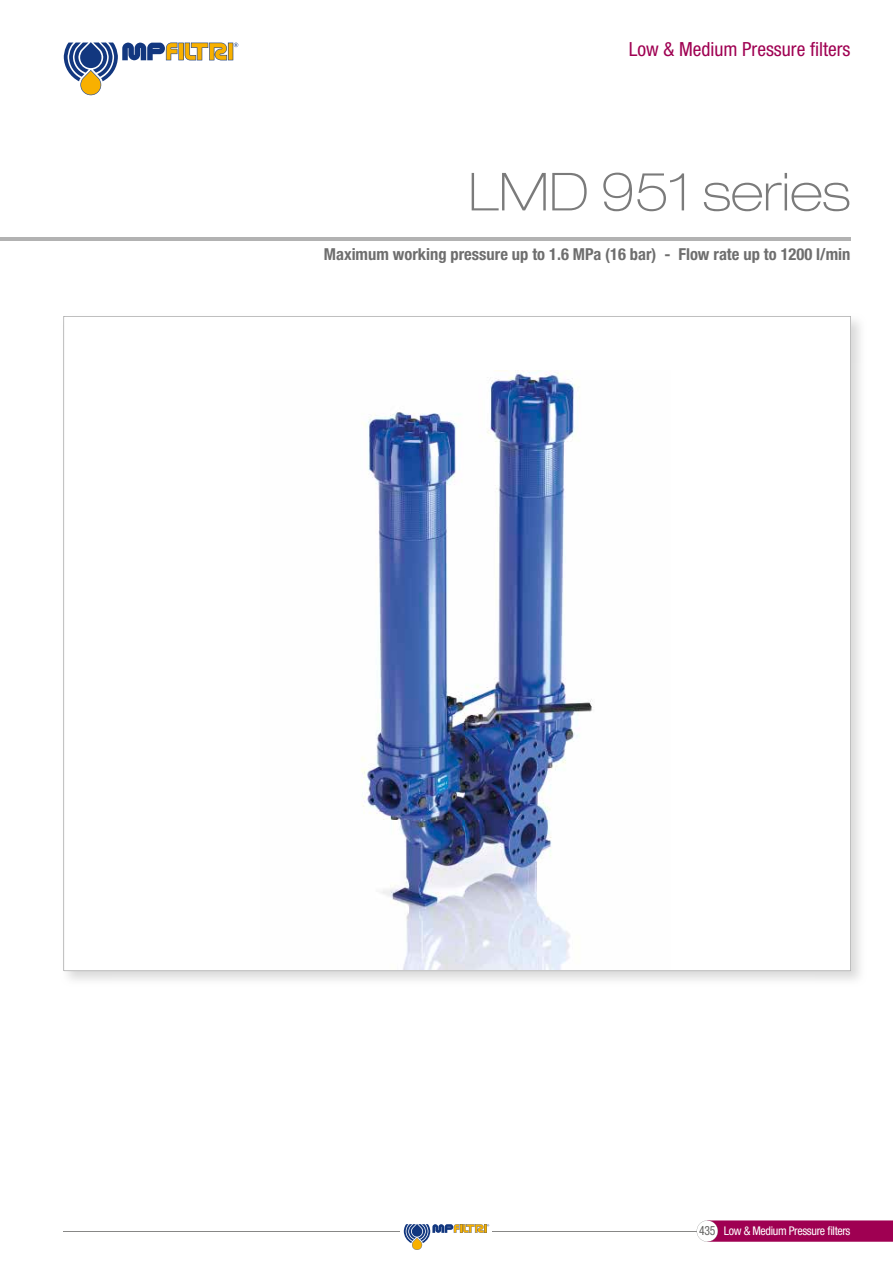
<style>
.page{position:relative;width:893px;height:1263px;background:#fff}
.page>*{position:absolute;margin:0;border:0;box-sizing:border-box;transform-origin:0 0}
.t1{font:100 expanded 52.5px "Helvetica Neue LT Std";color:#7b7b7b}
.t2{font:condensed 19.5px "Helvetica Neue LT Std";color:#9f0052}
.t3{font:700 condensed 16.5px "Helvetica Neue LT Std";color:#6e6e6e}
.t4{font:condensed 12px "Helvetica Neue LT Std";letter-spacing:-.03em;color:#fff}
.s1{font-size:12.75px;color:#636362}
</style>
<div class="page">
<img style="left:814px;top:363px;width:46px;height:618px">
<svg style="left:64px;top:316px;width:786px;height:655px"></svg>
<hr style="left:0;top:238px;width:850px;height:3px;background:#b2b2b2">
<img style="left:261px;top:371px;width:409px;height:599px">
<svg style="left:64px;top:42px;width:174px;height:53px"></svg>
<hr style="left:64px;top:1231px;width:641px;height:1px;background:#878786">
<svg style="left:697px;top:1220px;width:196px;height:22px;background:#aa1f67"></svg>
<svg style="left:404px;top:1224px;width:85px;height:26px"></svg>
<p class="t2" style="left:629px;top:38px;width:223px">Low &amp; Medium Pressure filters</p>
<h1 class="t1" style="left:468px;top:161px;width:383px">LMD 951 series</h1>
<p class="t3" style="left:324px;top:244px;width:528px">Maximum working pressure up to 1.6 MPa (16 bar) - Flow rate up to 1200 l/min</p>
<p class="t4" style="left:699px;top:1223px;width:153px"><span class="s1">435</span> Low &amp; Medium Pressure filters</p>
</div>
